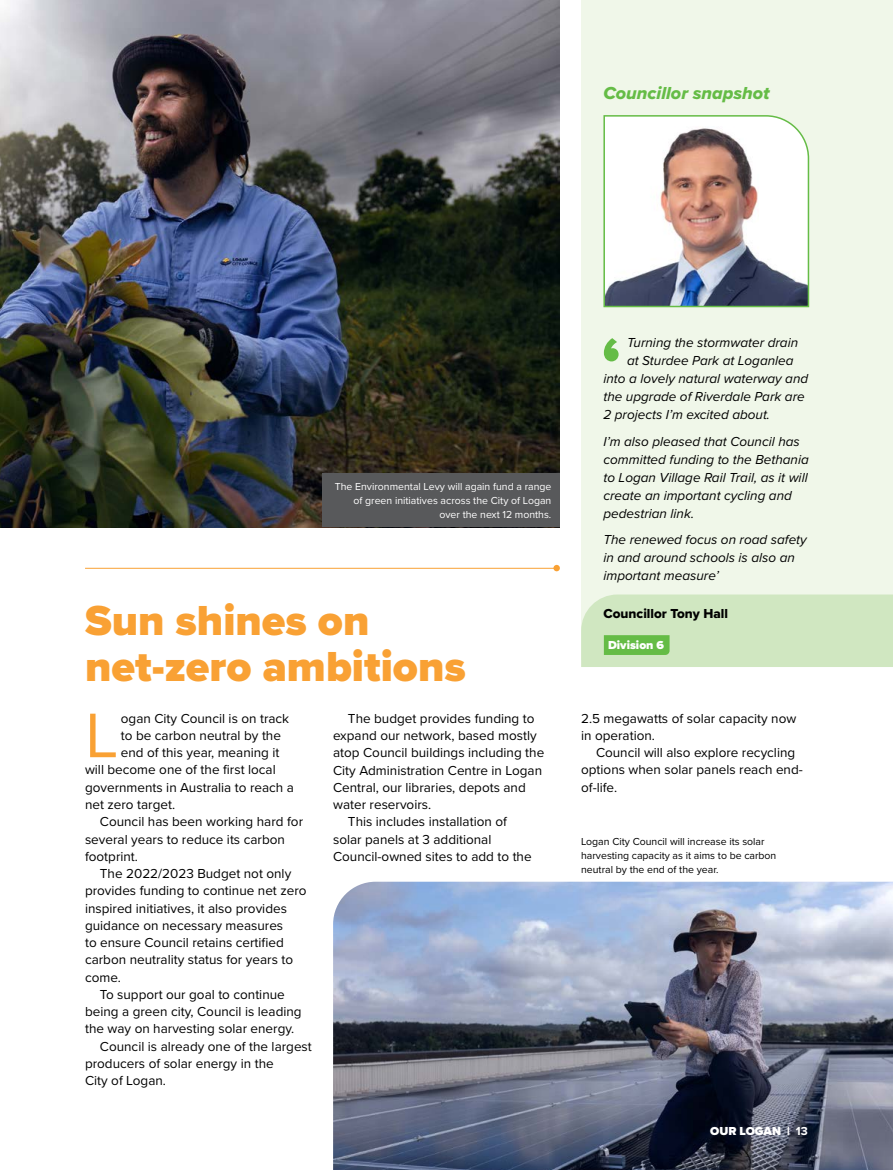
<style>
.page{position:relative;width:893px;height:1170px;background:#fff}
.page>*{position:absolute;margin:0;border:0;box-sizing:border-box;transform-origin:0 0}
.t1{font:65.25px "Proxima Nova";color:#f9a134}
.t2{font:900 43.5px/46.5px "Proxima Nova";color:#f9a134}
.t3{font:18px "Proxima Nova Extrabld It";color:#65bc46}
.t4{font:13.5px/17.2px "Proxima Nova";color:#000}
.t5{font:italic 13.5px/18px "Proxima Nova";color:#000}
.t6{font:13.5px "Proxima Nova Extrabld";color:#000}
.t7{font:900 12px "Proxima Nova";color:#fff}
.t8{font:10.5px/14.2px "Proxima Nova";color:#fff;text-align:right}
.t9{font:10.5px/14.2px "Proxima Nova";color:#000}
.s1{font-weight:700}
</style>
<div class="page">
<div style="left:581px;top:0;width:312px;height:659px;background:#f0f7e9"></div>
<img style="left:603px;top:115px;width:207px;height:193px">
<svg style="left:581px;top:594px;width:312px;height:73px;background:#cae4ba"></svg>
<img style="left:0;top:0;width:560px;height:527px">
<img style="left:333px;top:881px;width:560px;height:288px">
<hr style="left:85px;top:568px;width:472px;height:1px;background:#f9a134">
<div style="left:553px;top:565px;width:7px;height:6px;background:#f9a134;border-radius:50%"></div>
<div style="left:323px;top:472px;width:237px;height:54px;background:#58595b"></div>
<svg style="left:604px;top:338px;width:15px;height:23px"></svg>
<h3 class="t3" style="left:603px;top:80px;width:168px">Councillor snapshot</h3>
<p class="t8" style="left:335px;top:478px;width:218px">The Environmental Levy will again fund a range of green initiatives across the City of Logan over the next 12 months.</p>
<h3 class="t2" style="left:85px;top:596px;width:382px">Sun shines on net-zero ambitions</h3>
<p class="t1" style="left:85px;top:686px;width:35px">L</p>
<p class="t4" style="left:121px;top:709px;width:170px">ogan City Council is on track</p>
<p class="t4" style="left:333px;top:709px;width:213px;text-indent:15px">The budget provides funding to expand our network, based mostly atop Council buildings including the<br>City Administration Centre in Logan<br>Central, our libraries, depots and water reservoirs.</p>
<p class="t4" style="left:333px;top:812px;width:200px;text-indent:15px">This includes installation of solar panels at 3 additional<br>Council-owned sites to add to the</p>
<p class="t4" style="left:121px;top:726px;width:162px">to be carbon neutral by the</p>
<p class="t4" style="left:121px;top:743px;width:160px">end of this year, meaning it</p>
<p class="t4" style="left:85px;top:760px;width:192px">will become one of the first local</p>
<p class="t4" style="left:85px;top:778px;width:210px">governments in Australia to reach a</p>
<p class="t4" style="left:85px;top:795px;width:92px">net zero target.</p>
<p class="t4" style="left:85px;top:812px;width:220px;text-indent:15px">Council has been working hard for several years to reduce its carbon footprint.</p>
<p class="t4" style="left:85px;top:864px;width:223px;text-indent:15px">The 2022/2023 Budget not only provides funding to continue net zero inspired initiatives, it also provides guidance on necessary measures<br>to ensure Council retains certified carbon neutrality status for years to come.</p>
<p class="t4" style="left:85px;top:985px;width:218px;text-align:center">To support our goal to continue being a green city, Council is leading the way on harvesting solar energy.</p>
<p class="t4" style="left:85px;top:1036px;width:228px;text-indent:15px">Council is already one of the largest producers of solar energy in the<br>City of Logan.</p>
<p class="t5" style="left:627px;top:333px;width:173px">Turning the stormwater drain</p>
<p class="t5" style="left:627px;top:351px;width:168px">at Sturdee Park at Loganlea</p>
<p class="t5" style="left:603px;top:369px;width:206px">into a lovely natural waterway and</p>
<p class="t5" style="left:603px;top:387px;width:203px">the upgrade of Riverdale Park are</p>
<p class="t5" style="left:603px;top:405px;width:168px">2 projects I’m excited about.</p>
<p class="t5" style="left:603px;top:431px;width:207px">I’m also pleased that Council has committed funding to the Bethania to Logan Village Rail Trail, as it will create an important cycling and pedestrian link.</p>
<p class="t5" style="left:603px;top:530px;width:205px">The renewed focus on road safety in and around schools is also an important measure’</p>
<p class="t6" style="left:603px;top:603px;width:126px">Councillor Tony Hall</p>
<p class="t7" style="left:608px;top:636px;width:57px">Division 6</p>
<p class="t4" style="left:581px;top:709px;width:217px">2.5 megawatts of solar capacity now in operation.</p>
<p class="t4" style="left:581px;top:743px;width:223px;text-indent:15px">Council will also explore recycling options when solar panels reach end&shy;of-life.</p>
<p class="t9" style="left:581px;top:833px;width:197px">Logan City Council will increase its solar harvesting capacity as it aims to be carbon neutral by the end of the year.</p>
<p class="t7" style="left:710px;top:1122px;width:99px">OUR LOGAN | <span class="s1">13</span></p>
</div>
